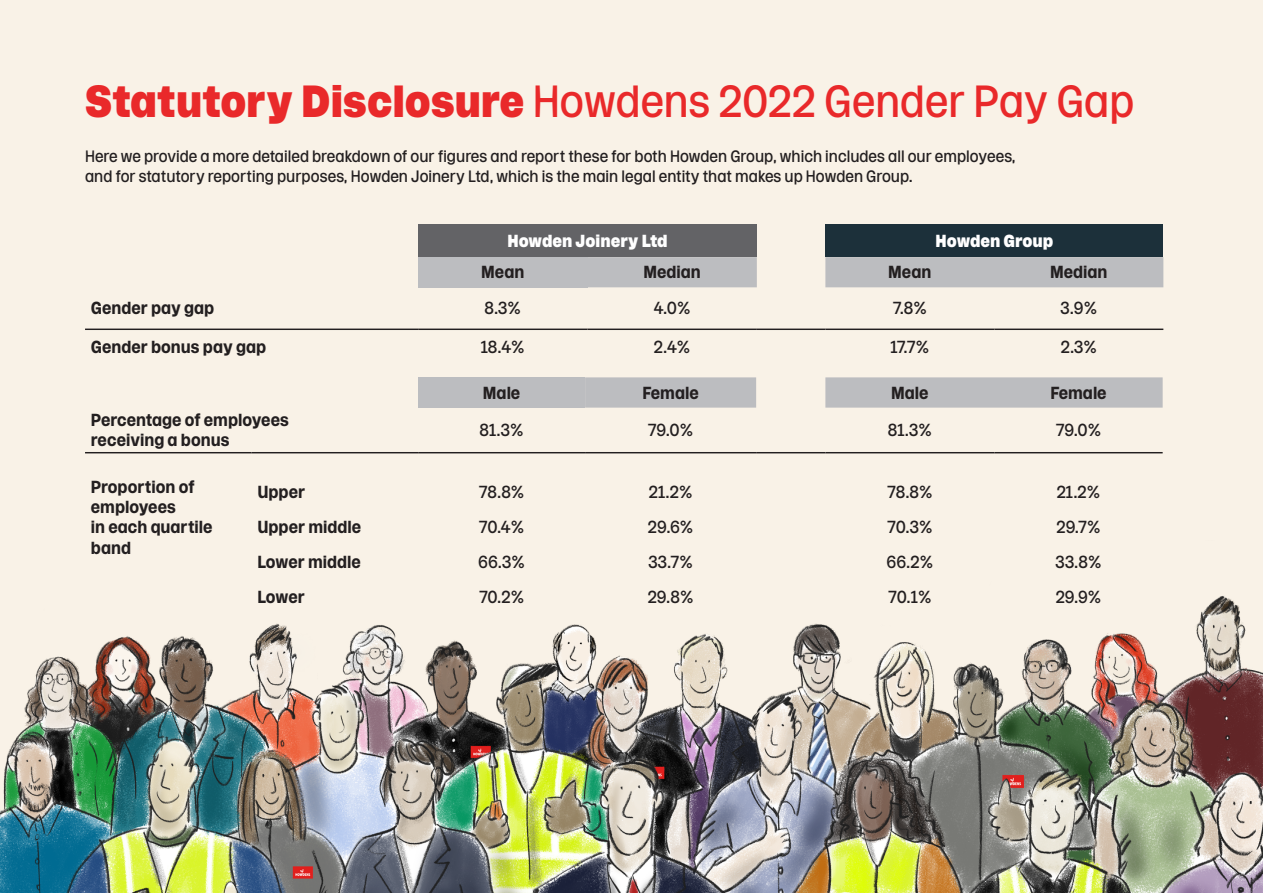
<style>
.page{position:relative;width:1263px;height:893px;background:#f9f2e7}
.page>*{position:absolute;margin:0;border:0;box-sizing:border-box;transform-origin:0 0}
.Main_Heading{font:45px "Rooster";color:#e9292a}
.t1{font:700 17.4px/20.4px "Rooster";color:#231f20}
.t2{font:17.4px "Rooster";letter-spacing:-.005em;color:#231f20}
.t3{font:900 17.4px "Rooster";color:#fff}
.t4{font:16.5px/19.8px "Rooster";color:#231f20}
.s1{font-weight:900}
</style>
<div class="page">
<div style="left:418px;top:224px;width:339px;height:33px;background:#636366"></div>
<div style="left:825px;top:224px;width:338px;height:33px;background:#1c303a"></div>
<div style="left:418px;top:257px;width:169px;height:30px;background:#bcbdc0"></div>
<svg style="left:587px;top:257px;width:576px;height:30px;background:#c3c3c4"></svg>
<hr style="left:85px;top:329px;width:333px;height:1px;background:#231f20">
<hr style="left:418px;top:329px;width:169px;height:1px;background:#231f20">
<hr style="left:587px;top:329px;width:170px;height:1px;background:#231f20">
<hr style="left:757px;top:329px;width:68px;height:1px;background:#231f20">
<hr style="left:825px;top:329px;width:169px;height:1px;background:#231f20">
<hr style="left:994px;top:329px;width:169px;height:1px;background:#231f20">
<div style="left:418px;top:377px;width:167px;height:31px;background:#bcbdc0"></div>
<svg style="left:585px;top:377px;width:578px;height:31px;background:#c4c4c5"></svg>
<hr style="left:85px;top:452px;width:167px;height:1px;background:#231f20">
<hr style="left:252px;top:452px;width:166px;height:1px;background:#231f20">
<hr style="left:418px;top:452px;width:167px;height:1px;background:#231f20">
<hr style="left:585px;top:452px;width:171px;height:1px;background:#231f20">
<hr style="left:825px;top:452px;width:169px;height:1px;background:#231f20">
<hr style="left:994px;top:452px;width:169px;height:1px;background:#231f20">
<hr style="left:756px;top:452px;width:69px;height:1px;background:#231f20">
<img style="left:0;top:596px;width:1263px;height:297px">
<p class="Main_Heading" style="left:85px;top:77px;width:1051px"><span class="s1">Statutory Disclosure</span> Howdens 2022 Gender Pay Gap</p>
<p class="t4" style="left:85px;top:146px;width:932px">Here we provide a more detailed breakdown of our figures and report these for both Howden Group, which includes all our employees, and for statutory reporting purposes, Howden Joinery Ltd, which is the main legal entity that makes up Howden Group.</p>
<p class="t3" style="left:507px;top:232px;width:162px">Howden Joinery Ltd</p>
<p class="t3" style="left:935px;top:232px;width:119px">Howden Group</p>
<p class="t1" style="left:481px;top:262px;width:45px">Mean</p>
<p class="t1" style="left:643px;top:262px;width:59px">Median</p>
<p class="t1" style="left:888px;top:262px;width:45px">Mean</p>
<p class="t1" style="left:1050px;top:262px;width:59px">Median</p>
<p class="t1" style="left:91px;top:298px;width:125px">Gender pay gap</p>
<p class="t2" style="left:485px;top:299px;width:38px">8.3%</p>
<p class="t2" style="left:654px;top:299px;width:39px">4.0%</p>
<p class="t2" style="left:893px;top:299px;width:36px">7.8%</p>
<p class="t2" style="left:1060px;top:299px;width:38px">3.9%</p>
<p class="t1" style="left:91px;top:336px;width:177px">Gender bonus pay gap</p>
<p class="t2" style="left:481px;top:338px;width:45px">18.4%</p>
<p class="t2" style="left:654px;top:338px;width:38px">2.4%</p>
<p class="t2" style="left:890px;top:338px;width:40px">17.7%</p>
<p class="t2" style="left:1061px;top:338px;width:38px">2.3%</p>
<p class="t1" style="left:483px;top:382px;width:39px">Male</p>
<p class="t1" style="left:642px;top:382px;width:58px">Female</p>
<p class="t1" style="left:891px;top:382px;width:39px">Male</p>
<p class="t1" style="left:1050px;top:382px;width:58px">Female</p>
<p class="t1" style="left:91px;top:409px;width:200px">Percentage of employees receiving a bonus</p>
<p class="t2" style="left:480px;top:421px;width:46px">81.3%</p>
<p class="t2" style="left:648px;top:421px;width:47px">79.0%</p>
<p class="t2" style="left:888px;top:421px;width:46px">81.3%</p>
<p class="t2" style="left:1056px;top:421px;width:47px">79.0%</p>
<p class="t1" style="left:91px;top:476px;width:123px">Proportion of employees<br>in each quartile band</p>
<p class="t1" style="left:257px;top:482px;width:49px">Upper</p>
<p class="t2" style="left:479px;top:483px;width:47px">78.8%</p>
<p class="t2" style="left:649px;top:483px;width:45px">21.2%</p>
<p class="t2" style="left:887px;top:483px;width:47px">78.8%</p>
<p class="t2" style="left:1057px;top:483px;width:45px">21.2%</p>
<p class="t1" style="left:257px;top:517px;width:105px">Upper middle</p>
<p class="t2" style="left:479px;top:518px;width:47px">70.4%</p>
<p class="t2" style="left:648px;top:518px;width:47px">29.6%</p>
<p class="t2" style="left:887px;top:518px;width:47px">70.3%</p>
<p class="t2" style="left:1056px;top:518px;width:46px">29.7%</p>
<p class="t1" style="left:257px;top:552px;width:105px">Lower middle</p>
<p class="t2" style="left:478px;top:553px;width:48px">66.3%</p>
<p class="t2" style="left:648px;top:553px;width:46px">33.7%</p>
<p class="t2" style="left:886px;top:553px;width:48px">66.2%</p>
<p class="t2" style="left:1055px;top:553px;width:48px">33.8%</p>
<p class="t1" style="left:257px;top:587px;width:49px">Lower</p>
<p class="t2" style="left:479px;top:588px;width:47px">70.2%</p>
<p class="t2" style="left:648px;top:588px;width:47px">29.8%</p>
<p class="t2" style="left:888px;top:588px;width:45px">70.1%</p>
<p class="t2" style="left:1056px;top:588px;width:47px">29.9%</p>
</div>
